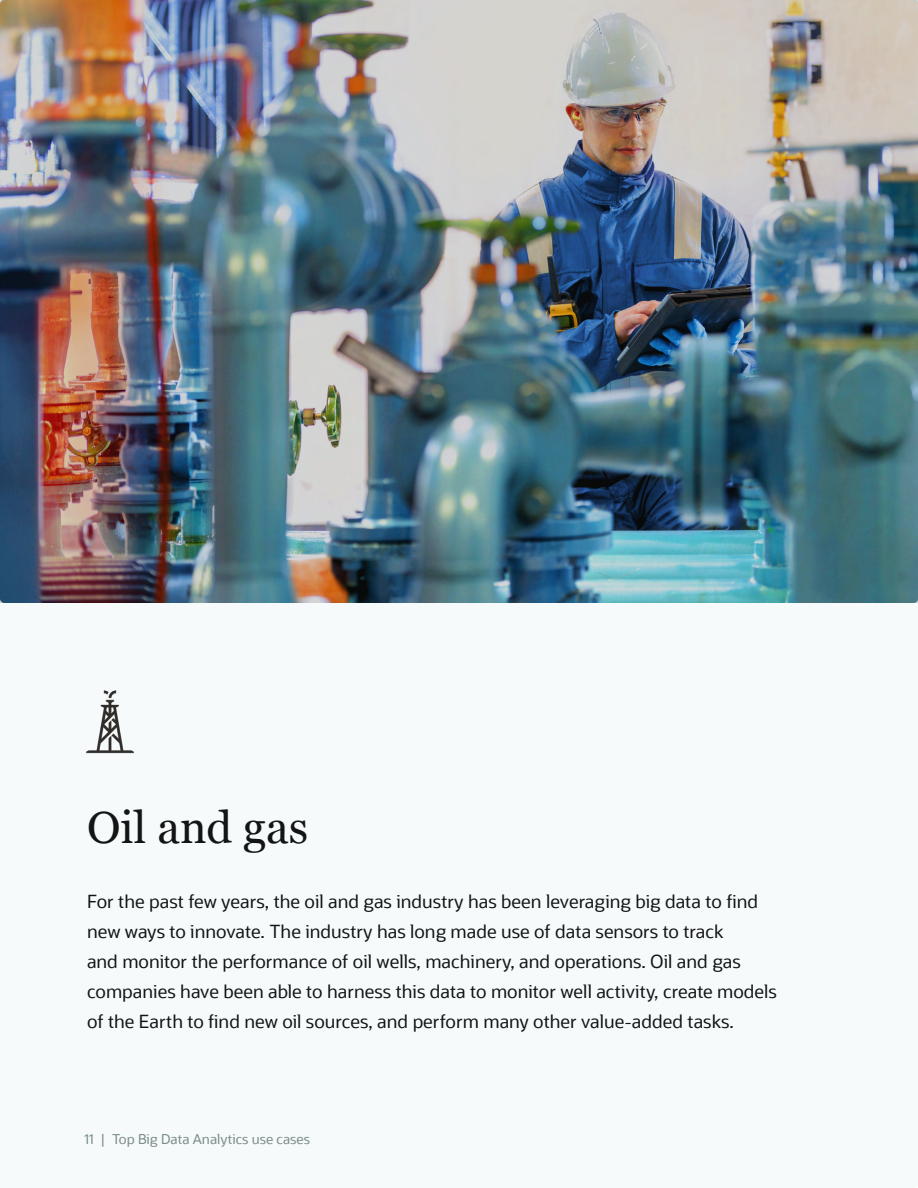
<style>
.page{position:relative;width:918px;height:1188px;background:#fff}
.page>*{position:absolute;margin:0;border:0;box-sizing:border-box;transform-origin:0 0}
.t1{font:45px "Georgia";color:#131515}
.Introductory_body{font:18px/30px "Oracle Sans";color:#131515}
.t2{font:13.5px "Oracle Sans";color:#798b8a}
</style>
<div class="page">
<img style="left:85px;top:690px;width:50px;height:64px">
<img style="left:0;top:0;width:918px;height:603px">
<p class="t1" style="left:87px;top:794px;width:223px">Oil and gas</p>
<p class="Introductory_body" style="left:87px;top:886px;width:691px">For the past few years, the oil and gas industry has been leveraging big data to find new ways to innovate. The industry has long made use of data sensors to track<br>and monitor the performance of oil wells, machinery, and operations. Oil and gas companies have been able to harness this data to monitor well activity, create models of the Earth to find new oil sources, and perform many other value-added tasks.</p>
<p class="t2" style="left:84px;top:1131px;width:228px">11 | Top Big Data Analytics use cases</p>
</div>
